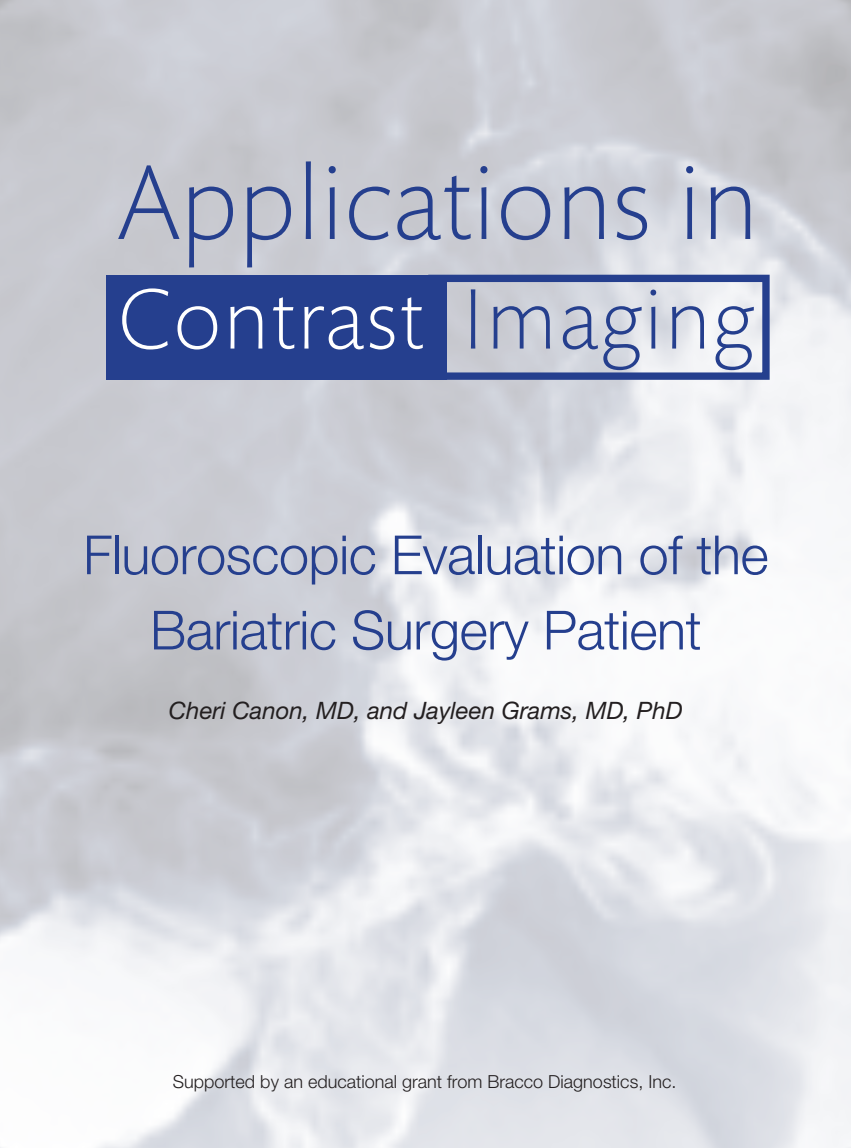
<style>
.page{position:relative;width:851px;height:1148px;background:#fff}
.page>*{position:absolute;margin:0;border:0;box-sizing:border-box;transform-origin:0 0}
.t1{font:300 108px "Mundo Sans Pro";color:#253f8e}
.t2{font:300 87.3px "Mundo Sans Pro";letter-spacing:.02em;color:#fff}
.Bracco_title{font:300 54px/75.2px "Helvetica Neue";letter-spacing:-.01em;color:#253f8e;text-align:center}
.Bracco_author_line{font:italic 24px "Helvetica Neue";color:#231f20}
.t3{font:300 18px "Helvetica Neue";color:#231f20}
.s1{color:#253f8e}
</style>
<div class="page">
<img style="left:0;top:0;width:850px;height:1148px">
<div style="left:106px;top:275px;width:340px;height:104px;background:#253f8e"></div>
<div style="left:428px;top:275px;width:341px;height:105px;border:7px solid #253f8e"></div>
<p class="t1" style="left:118px;top:141px;width:642px">Applications in</p>
<p class="t2" style="left:118px;top:269px;width:637px">Contrast <span class="s1">Imaging</span></p>
<p class="Bracco_title" style="left:83px;top:516px;width:687px">Fluoroscopic Evaluation of the<br>Bariatric Surgery Patient</p>
<p class="Bracco_author_line" style="left:169px;top:695px;width:515px">Cheri Canon, MD, and Jayleen Grams, MD, PhD</p>
<p class="t3" style="left:173px;top:1070px;width:505px">Supported by an educational grant from Bracco Diagnostics, Inc.</p>
</div>
